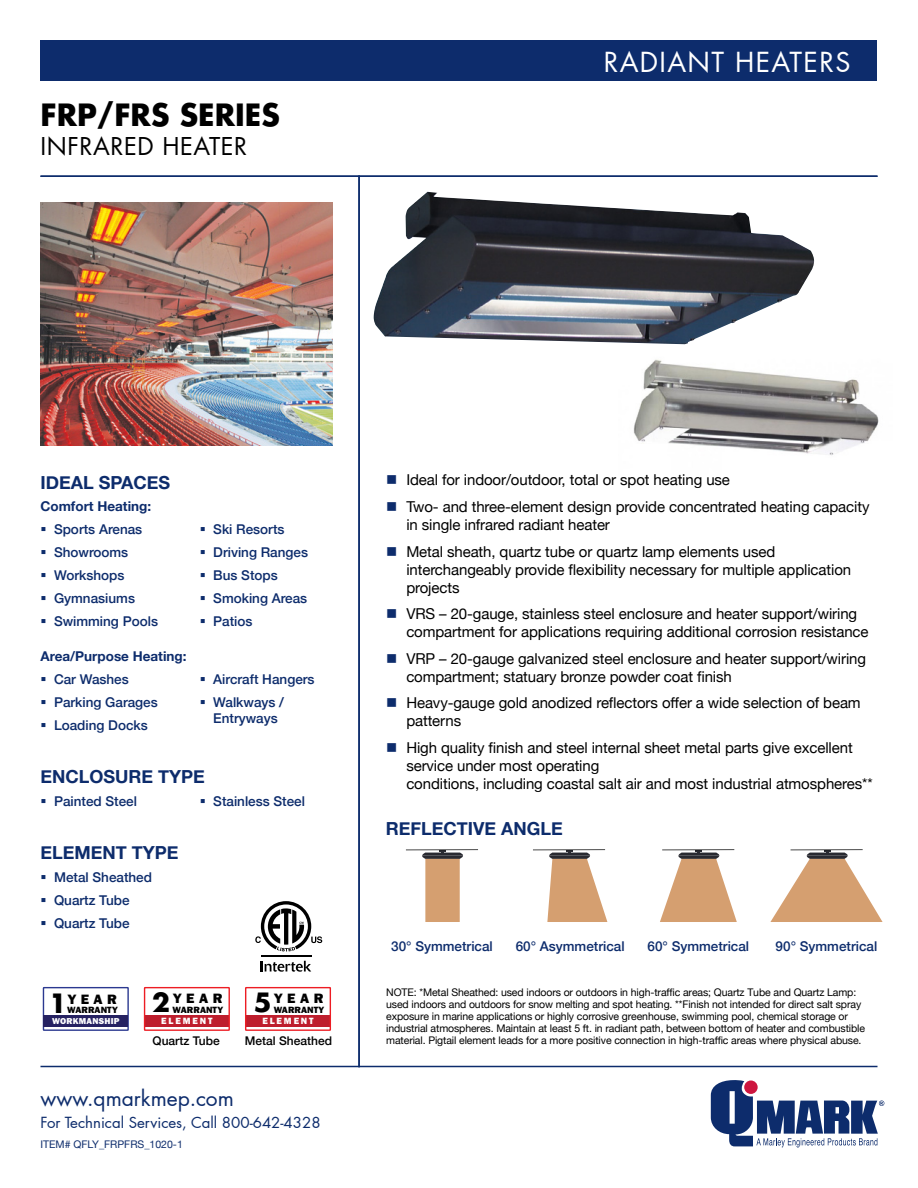
<style>
.page{position:relative;width:918px;height:1188px;background:#fff}
.page>*{position:absolute;margin:0;border:0;box-sizing:border-box;transform-origin:0 0}
.t1{font:700 30px "Futura LT Pro";color:#000}
.t2{font:27px "Futura LT Pro";letter-spacing:.05em;color:#fff}
.t3{font:24px "Futura LT Pro";letter-spacing:.025em;color:#000}
.t4{font:21px "Futura LT Pro";color:#0d2c6c}
.t5{font:700 18px "Helvetica Neue";color:#0d2c6c}
.t6{font:15px/18px "Helvetica Neue";letter-spacing:-.005em;color:#000}
.t7{font:15px "Futura LT Pro";color:#0d2c6c}
.t8{font:800 14.1px "Franklin Gothic";letter-spacing:.32em;color:#000}
.t9{font:500 13.5px/16.2px "Helvetica Neue";color:#0d2c6c;text-align:center}
.t10{font:700 13.5px "Helvetica Neue";color:#0d2c6c}
.t11{font:500 12px "Helvetica Neue";color:#000}
.t12{font:10.5px/12px "Helvetica Neue";letter-spacing:-.01em;color:#000}
.t13{font:10.5px "Helvetica Neue";color:#0d2c6c}
.t14{font:800 9.3px "Franklin Gothic";color:#000}
.t15{font:800 9.3px "Franklin Gothic";letter-spacing:.2em;color:#fff}
.t16{font:800 8.85px "Franklin Gothic";letter-spacing:.025em;color:#fff}
.s1{font-family:"Futura";font-weight:700;font-size:25.8px}
.s2{color:#0d2c6c}
</style>
<div class="page">
<img style="left:40px;top:202px;width:292px;height:244px">
<svg style="left:711px;top:1080px;width:173px;height:67px"></svg>
<hr style="left:40px;top:1066px;width:838px;height:1px;background:#0d2c6c">
<hr style="left:40px;top:176px;width:838px;height:1px;background:#0d2c6c">
<hr style="left:358px;top:176px;width:2px;height:891px;background:#0d2c6c">
<div style="left:40px;top:40px;width:838px;height:41px;background:#0d2c6c"></div>
<div style="left:43px;top:987px;width:86px;height:44px;border:1px solid #2b3990"></div>
<div style="left:43px;top:1016px;width:85px;height:11px;background:#262262"></div>
<div style="left:145px;top:1016px;width:84px;height:11px;background:#be1e2d"></div>
<div style="left:144px;top:987px;width:86px;height:44px;border:1px solid #ed1d24"></div>
<div style="left:246px;top:1016px;width:84px;height:11px;background:#be1e2d"></div>
<div style="left:245px;top:987px;width:86px;height:44px;border:1px solid #ed1d24"></div>
<svg style="left:261px;top:961px;width:50px;height:11px"></svg>
<hr style="left:261px;top:955px;width:50px;height:2px;background:#000">
<svg style="left:255px;top:901px;width:67px;height:51px"></svg>
<div style="left:425px;top:858px;width:35px;height:64px;background:#d59f70"></div>
<svg style="left:422px;top:850px;width:41px;height:9px"></svg>
<hr style="left:406px;top:849px;width:72px;height:1px;background:#000">
<svg style="left:770px;top:850px;width:113px;height:72px"></svg>
<hr style="left:791px;top:849px;width:72px;height:1px;background:#000">
<img style="left:374px;top:192px;width:440px;height:152px">
<img style="left:633px;top:359px;width:246px;height:96px">
<svg style="left:660px;top:850px;width:77px;height:72px"></svg>
<hr style="left:662px;top:849px;width:72px;height:1px;background:#000">
<svg style="left:547px;top:850px;width:60px;height:72px"></svg>
<hr style="left:533px;top:849px;width:72px;height:1px;background:#000">
<h1 class="t1" style="left:40px;top:92px;width:241px">FRP/FRS SERIES</h1>
<h3 class="t3" style="left:40px;top:130px;width:208px">INFRARED HEATER</h3>
<h2 class="t2" style="left:604px;top:43px;width:248px">RADIANT HEATERS</h2>
<p class="t5" style="left:40px;top:468px;width:131px">IDEAL SPACES</p>
<p class="t10" style="left:40px;top:496px;width:112px">Comfort Heating:</p>
<p class="t9" style="left:40px;top:520px;width:103px">▪ Sports Arenas</p>
<p class="t9" style="left:40px;top:543px;width:89px">▪ Showrooms</p>
<p class="t9" style="left:40px;top:566px;width:86px">▪ Workshops</p>
<p class="t9" style="left:40px;top:589px;width:96px">▪ Gymnasiums</p>
<p class="t9" style="left:40px;top:612px;width:119px">▪ Swimming Pools</p>
<p class="t10" style="left:40px;top:646px;width:148px">Area/Purpose Heating:</p>
<p class="t9" style="left:40px;top:670px;width:90px">▪ Car Washes</p>
<p class="t9" style="left:40px;top:693px;width:119px">▪ Parking Garages</p>
<p class="t9" style="left:40px;top:716px;width:109px">▪ Loading Docks</p>
<p class="t9" style="left:200px;top:520px;width:86px">▪ Ski Resorts</p>
<p class="t9" style="left:200px;top:543px;width:110px">▪ Driving Ranges</p>
<p class="t9" style="left:200px;top:566px;width:80px">▪ Bus Stops</p>
<p class="t9" style="left:200px;top:589px;width:109px">▪ Smoking Areas</p>
<p class="t9" style="left:200px;top:612px;width:54px">▪ Patios</p>
<p class="t9" style="left:200px;top:670px;width:116px">▪ Aircraft Hangers</p>
<p class="t9" style="left:200px;top:693px;width:86px">▪ Walkways /<br>Entryways</p>
<p class="t5" style="left:40px;top:762px;width:166px">ENCLOSURE TYPE</p>
<p class="t9" style="left:40px;top:792px;width:98px">▪ Painted Steel</p>
<p class="t9" style="left:200px;top:792px;width:107px">▪ Stainless Steel</p>
<p class="t5" style="left:40px;top:838px;width:140px">ELEMENT TYPE</p>
<p class="t9" style="left:40px;top:868px;width:113px">▪ Metal Sheathed</p>
<p class="t9" style="left:40px;top:891px;width:91px">▪ Quartz Tube</p>
<p class="t9" style="left:40px;top:914px;width:91px">▪ Quartz Tube</p>
<p class="t8" style="left:49px;top:990px;width:69px"><span class="s1">1</span>YEAR</p>
<p class="t14" style="left:67px;top:1004px;width:52px">WARRANTY</p>
<p class="t16" style="left:52px;top:1015px;width:69px">WORKMANSHIP</p>
<p class="t8" style="left:152px;top:989px;width:72px"><span class="s1">2</span>YEAR</p>
<p class="t14" style="left:173px;top:1003px;width:52px">WARRANTY</p>
<p class="t15" style="left:161px;top:1015px;width:53px">ELEMENT</p>
<p class="t8" style="left:254px;top:989px;width:71px"><span class="s1">5</span>YEAR</p>
<p class="t14" style="left:274px;top:1003px;width:52px">WARRANTY</p>
<p class="t15" style="left:262px;top:1015px;width:53px">ELEMENT</p>
<p class="t11" style="left:153px;top:1031px;width:69px">Quartz Tube</p>
<p class="t11" style="left:245px;top:1031px;width:89px">Metal Sheathed</p>
<h3 class="t4" style="left:40px;top:1083px;width:195px">www.qmarkmep.com</h3>
<p class="t7" style="left:40px;top:1112px;width:282px">For Technical Services, Call 800-642-4328</p>
<p class="t13" style="left:40px;top:1136px;width:144px">ITEM# QFLY_FRPFRS_1020-1</p>
<p class="t6" style="left:386px;top:472px;width:345px"><span class="s2">■</span> Ideal for indoor/outdoor, total or spot heating use</p>
<p class="t6" style="left:406px;top:498px;width:465px;text-indent:-20px"><span class="s2">■</span> Two- and three-element design provide concentrated heating capacity in single infrared radiant heater</p>
<p class="t6" style="left:406px;top:543px;width:446px;text-indent:-20px"><span class="s2">■</span> Metal sheath, quartz tube or quartz lamp elements used interchangeably provide flexibility necessary for multiple application projects</p>
<p class="t6" style="left:406px;top:606px;width:464px;text-indent:-20px"><span class="s2">■</span> VRS – 20-gauge, stainless steel enclosure and heater support/wiring compartment for applications requiring additional corrosion resistance</p>
<p class="t6" style="left:406px;top:650px;width:461px;text-indent:-20px"><span class="s2">■</span> VRP – 20-gauge galvanized steel enclosure and heater support/wiring compartment; statuary bronze powder coat finish</p>
<p class="t6" style="left:406px;top:695px;width:456px;text-indent:-20px"><span class="s2">■</span> Heavy-gauge gold anodized reflectors offer a wide selection of beam patterns</p>
<p class="t6" style="left:406px;top:740px;width:468px;text-indent:-20px"><span class="s2">■</span> High quality finish and steel internal sheet metal parts give excellent service under most operating<br>conditions, including coastal salt air and most industrial atmospheres**</p>
<p class="t5" style="left:386px;top:815px;width:178px">REFLECTIVE ANGLE</p>
<p class="t9" style="left:391px;top:937px;width:103px">30° Symmetrical</p>
<p class="t9" style="left:516px;top:937px;width:110px">60° Asymmetrical</p>
<p class="t9" style="left:648px;top:937px;width:103px">60° Symmetrical</p>
<p class="t9" style="left:776px;top:937px;width:103px">90° Symmetrical</p>
<p class="t12" style="left:386px;top:987px;width:480px">NOTE: *Metal Sheathed: used indoors or outdoors in high-traffic areas; Quartz Tube and Quartz Lamp: used indoors and outdoors for snow melting and spot heating. **Finish not intended for direct salt spray exposure in marine applications or highly corrosive greenhouse, swimming pool, chemical storage or industrial atmospheres. Maintain at least 5 ft. in radiant path, between bottom of heater and combustible material. Pigtail element leads for a more positive connection in high-traffic areas where physical abuse.</p>
</div>
